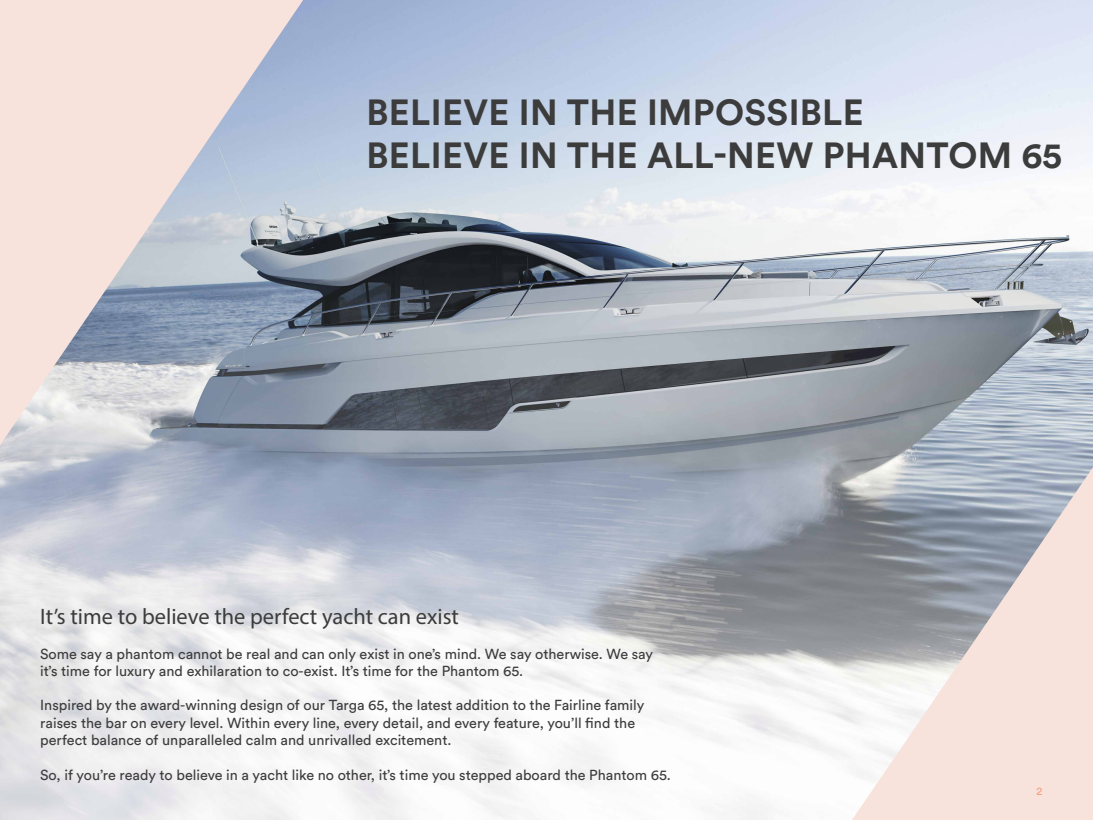
<style>
.page{position:relative;width:1093px;height:820px;background:#fff}
.page>*{position:absolute;margin:0;border:0;box-sizing:border-box;transform-origin:0 0}
.t1{font:700 36px/43.2px "Circular Std";letter-spacing:.01em;color:#3c3c3c}
.t2{font:22.4px "Myriad Pro";color:#3c3c3c}
.t3{font:14.4px/17.3px "Circular Std";color:#3c3c3c}
.t4{font:11.2px "Circular Std";color:#f49f7c}
</style>
<div class="page">
<img style="left:0;top:0;width:1093px;height:819px">
<svg style="left:0;top:0;width:303px;height:445px;background:#cecace"></svg>
<h1 class="t1" style="left:367px;top:90px;width:697px">BELIEVE IN THE IMPOSSIBLE<br>BELIEVE IN THE ALL-NEW PHANTOM 65</h1>
<h2 class="t2" style="left:40px;top:602px;width:420px">It’s time to believe the perfect yacht can exist</h2>
<p class="t3" style="left:40px;top:644px;width:614px">Some say a phantom cannot be real and can only exist in one’s mind. We say otherwise. We say it’s time for luxury and exhilaration to co-exist. It’s time for the Phantom 65.</p>
<p class="t3" style="left:40px;top:696px;width:606px">Inspired by the award-winning design of our Targa 65, the latest addition to the Fairline family raises the bar on every level. Within every line, every detail, and every feature, you’ll find the perfect balance of unparalleled calm and unrivalled excitement.</p>
<p class="t3" style="left:40px;top:765px;width:632px">So, if you’re ready to believe in a yacht like no other, it’s time you stepped aboard the Phantom 65.</p>
<p class="t4" style="left:1036px;top:784px;width:7px">2</p>
</div>
